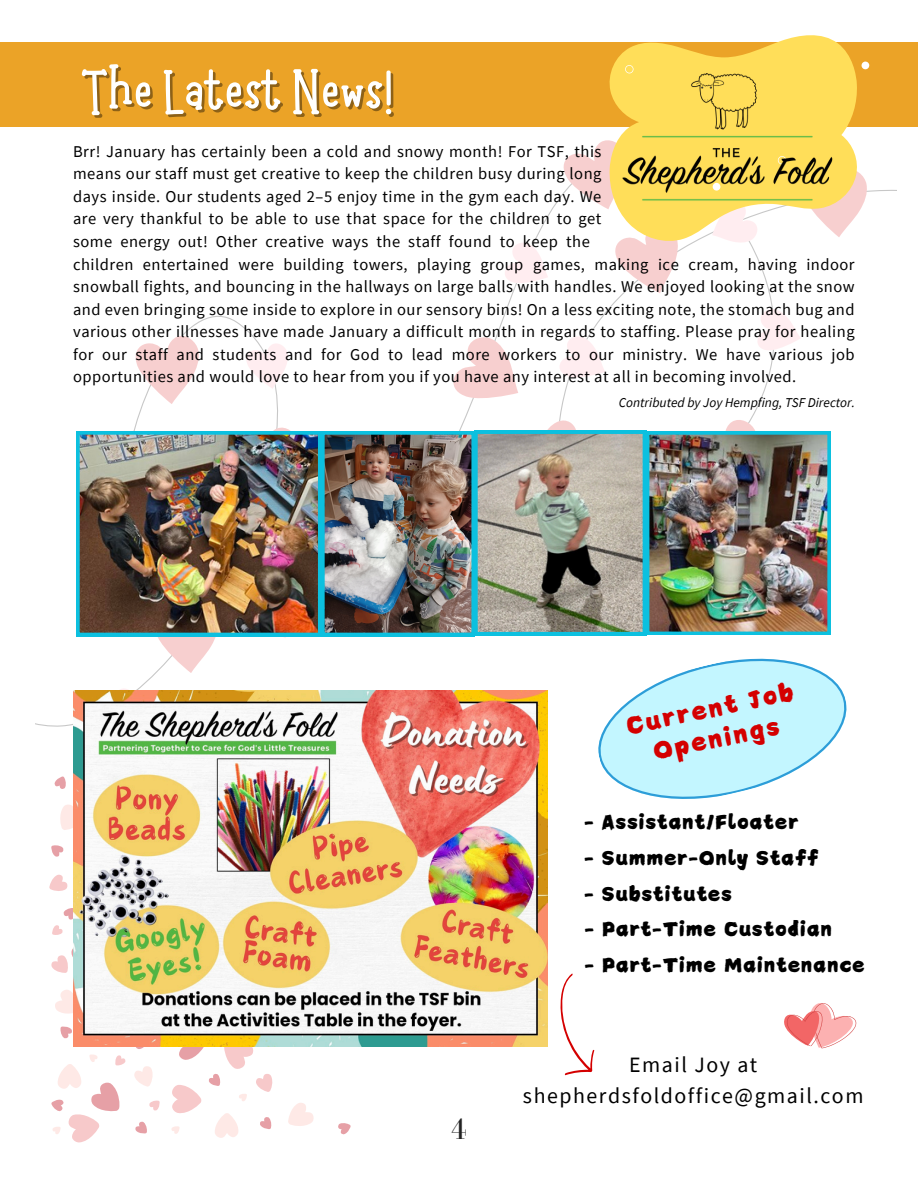
<style>
.page{position:relative;width:918px;height:1188px;background:#fff}
.page>*{position:absolute;margin:0;border:0;box-sizing:border-box;transform-origin:0 0}
.t1{font:700 59.1px "Moonlight";color:#fffffe}
.t2{font:30px "Bodoni FLF";color:#222}
.t3{font:27.15px/30.6px "Canva Gale Latin";color:#d40000;text-align:center}
.t4{font:22.05px "Canva Gale Latin";letter-spacing:.03em;color:#000}
.t5{font:21.9px/31.3px "Source Sans Pro";letter-spacing:.07em;color:#000;text-align:center}
.t6{font:16.5px/22.5px "Source Sans Pro";letter-spacing:.03em;color:#000;text-align:justify}
.t7{font:italic 13.5px "Source Sans Pro";color:#000}
</style>
<div class="page">
<div style="left:0;top:42px;width:918px;height:85px;background:#eba327"></div>
<svg style="left:91px;top:685px;width:52px;height:6px"></svg>
<svg style="left:251px;top:636px;width:56px;height:2px"></svg>
<svg style="left:246px;top:340px;width:42px;height:54px"></svg>
<svg style="left:151px;top:636px;width:75px;height:42px"></svg>
<svg style="left:135px;top:332px;width:64px;height:77px"></svg>
<svg style="left:273px;top:423px;width:18px;height:8px"></svg>
<img style="left:76px;top:431px;width:245px;height:205px">
<img style="left:321px;top:35px;width:553px;height:601px">
<svg style="left:598px;top:658px;width:249px;height:141px"></svg>
<svg style="left:288px;top:1103px;width:26px;height:23px"></svg>
<svg style="left:55px;top:990px;width:18px;height:24px"></svg>
<svg style="left:60px;top:1026px;width:12px;height:13px"></svg>
<svg style="left:51px;top:1054px;width:75px;height:89px"></svg>
<svg style="left:338px;top:1123px;width:13px;height:12px"></svg>
<svg style="left:54px;top:776px;width:12px;height:13px"></svg>
<svg style="left:51px;top:908px;width:22px;height:65px"></svg>
<svg style="left:49px;top:805px;width:24px;height:86px"></svg>
<svg style="left:132px;top:1046px;width:142px;height:92px"></svg>
<img style="left:73px;top:691px;width:475px;height:355px">
<svg style="left:560px;top:973px;width:35px;height:102px"></svg>
<svg style="left:784px;top:1003px;width:73px;height:46px"></svg>
<p class="t1" style="left:81px;top:58px;width:314px">The Latest News!</p>
<p class="t6" style="left:73px;top:140px;width:530px">Brr! January has certainly been a cold and snowy month! For TSF, this means our staff must get creative to keep the children busy during long days inside. Our students aged 2–5 enjoy time in the gym each day. We are very thankful to be able to use that space for the children to get some energy out! Other creative ways the staff found to keep the</p>
<p class="t6" style="left:73px;top:253px;width:783px">children entertained were building towers, playing group games, making ice cream, having indoor snowball fights, and bouncing in the hallways on large balls with handles. We enjoyed looking at the snow and even bringing some inside to explore in our sensory bins! On a less exciting note, the stomach bug and various other illnesses have made January a difficult month in regards to staffing. Please pray for healing for our staff and students and for God to lead more workers to our ministry. We have various job opportunities and would love to hear from you if you have any interest at all in becoming involved.</p>
<h4 class="t7" style="left:619px;top:394px;width:238px">Contributed by Joy Hempfing, TSF Director.</h4>
<p class="t3" style="left:623px;top:711px;width:171px;rotate:-12deg">Current Job<br>Openings</p>
<p class="t4" style="left:584px;top:810px;width:216px">- Assistant/Floater</p>
<p class="t4" style="left:584px;top:846px;width:236px">- Summer-Only Staff</p>
<p class="t4" style="left:584px;top:882px;width:149px">- Substitutes</p>
<p class="t4" style="left:585px;top:917px;width:249px">- Part-Time Custodian</p>
<p class="t4" style="left:585px;top:953px;width:282px">- Part-Time Maintenance</p>
<h4 class="t2" style="left:451px;top:1112px;width:18px">4</h4>
<h1 class="t5" style="left:523px;top:1048px;width:342px">Email Joy at shepherdsfoldoffice@gmail.com</h1>
</div>
